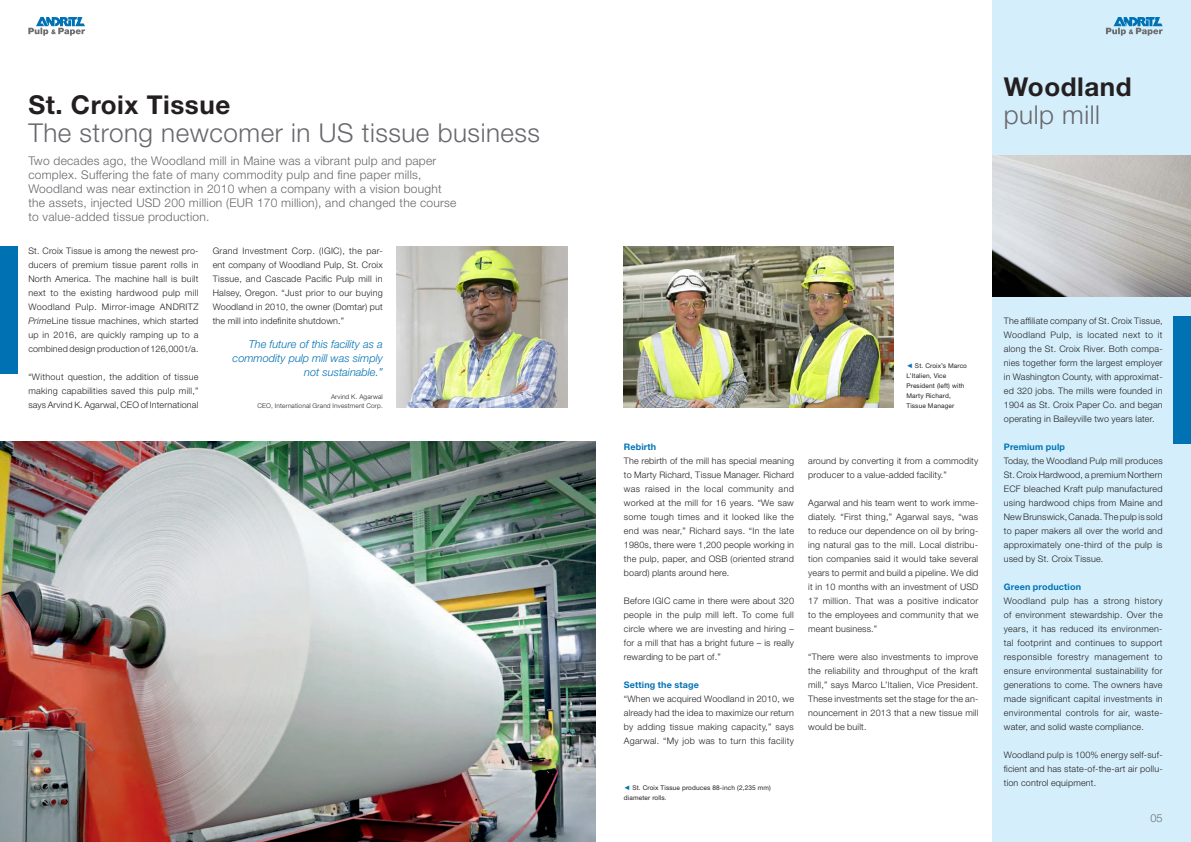
<style>
.page{position:relative;width:1191px;height:842px;background:#fff}
.page>*{position:absolute;margin:0;border:0;box-sizing:border-box;transform-origin:0 0}
.t1{font:300 26px "Helvetica Neue";letter-spacing:.02em;color:#68676c}
.t2{font:700 26px "Helvetica Neue";letter-spacing:.02em;color:#231f20}
.t3{font:300 12px/14px "Helvetica Neue";letter-spacing:.02em;color:#68676c}
.t4{font:italic 300 11px/14px "Helvetica Neue";color:#0072b4;text-align:right}
.t5{font:300 11px "Helvetica Neue";color:#6c6d70}
.t6{font:300 9px/14px "Helvetica Neue";letter-spacing:.02em;color:#231f20;text-align:justify}
.t7{font:700 9px "Helvetica Neue";letter-spacing:.02em;color:#0072b4}
.t8{font:6.5px/10px "Helvetica Neue";letter-spacing:.02em;color:#231f20}
.t9{font:300 6.5px/9px "Helvetica Neue";letter-spacing:.025em;color:#231f20;text-align:right}
.s1{font-style:italic}
.s2{font-family:"Arial Narrow";color:#0072b4}
</style>
<div class="page">
<svg style="left:28px;top:17px;width:57px;height:19px"></svg>
<div style="left:0;top:246px;width:17px;height:128px;background:#0072b4"></div>
<img style="left:0;top:442px;width:595px;height:400px">
<div style="left:992px;top:0;width:199px;height:842px;background:#d4effb"></div>
<div style="left:1174px;top:317px;width:17px;height:127px;background:#0072b4"></div>
<img style="left:992px;top:156px;width:199px;height:141px">
<img style="left:397px;top:247px;width:170px;height:161px">
<img style="left:624px;top:247px;width:269px;height:161px">
<svg style="left:1106px;top:17px;width:56px;height:19px"></svg>
<h1 class="t2" style="left:28px;top:88px;width:203px">St. Croix Tissue</h1>
<h1 class="t1" style="left:28px;top:117px;width:513px">The strong newcomer in US tissue business</h1>
<p class="t3" style="left:28px;top:154px;width:429px">Two decades ago, the Woodland mill in Maine was a vibrant pulp and paper complex. Suffering the fate of many commodity pulp and fine paper mills, Woodland was near extinction in 2010 when a company with a vision bought the assets, injected USD 200 million (EUR 170 million), and changed the course to value-added tissue production.</p>
<p class="t6" style="left:28px;top:243px;width:172px">St. Croix Tissue is among the newest pro&shy;ducers of premium tissue parent rolls in North America. The machine hall is built next to the existing hardwood pulp mill Woodland Pulp. Mirror-image ANDRITZ <span class="s1">Prime</span>Line tissue machines, which started up in 2016, are quickly ramping up to a combined design production of 126,000 t/a.</p>
<p class="t6" style="left:28px;top:369px;width:172px">“Without question, the addition of tissue making capabilities saved this pulp mill,” says Arvind K. Agarwal, CEO of International</p>
<p class="t6" style="left:213px;top:243px;width:172px">Grand Investment Corp. (IGIC), the par&shy;ent company of Woodland Pulp, St. Croix Tissue, and Cascade Pacific Pulp mill in Halsey, Oregon. “Just prior to our buying Woodland in 2010, the owner (Domtar) put the mill into indefinite shutdown.”</p>
<p class="t4" style="left:233px;top:337px;width:152px">The future of this facility as a commodity pulp mill was simply not sustainable.”</p>
<p class="t9" style="left:257px;top:392px;width:127px">Arvind K. Agarwal<br>CEO, International Grand Investment Corp.</p>
<h1 class="t2" style="left:1003px;top:71px;width:129px">Woodland</h1>
<h1 class="t1" style="left:1003px;top:99px;width:98px">pulp mill</h1>
<p class="t7" style="left:624px;top:441px;width:34px">Rebirth</p>
<p class="t6" style="left:624px;top:453px;width:172px">The rebirth of the mill has special meaning to Marty Richard, Tissue Manager. Richard was raised in the local community and worked at the mill for 16 years. “We saw some tough times and it looked like the end was near,” Richard says. “In the late 1980s, there were 1,200 people working in the pulp, paper, and OSB (oriented strand board) plants around here.</p>
<p class="t6" style="left:624px;top:593px;width:172px">Before IGIC came in there were about 320 people in the pulp mill left. To come full circle where we are investing and hiring – for a mill that has a bright future – is really rewarding to be part of.”</p>
<p class="t7" style="left:624px;top:679px;width:77px">Setting the stage</p>
<p class="t6" style="left:624px;top:691px;width:172px">“When we acquired Woodland in 2010, we already had the idea to maximize our return by adding tissue making capacity,” says Agarwal. “My job was to turn this facility</p>
<p class="t8" style="left:906px;top:361px;width:62px"><span class="s2">◄</span> St. Croix’s Marco<br>L’Italien, Vice<br>President (left) with<br>Marty Richard,<br>Tissue Manager</p>
<p class="t6" style="left:808px;top:454px;width:172px">around by converting it from a commodity producer to a value-added facility.”</p>
<p class="t6" style="left:808px;top:496px;width:172px">Agarwal and his team went to work imme&shy;diately. “First thing,” Agarwal says, “was to reduce our dependence on oil by bring&shy;ing natural gas to the mill. Local distribu&shy;tion companies said it would take several years to permit and build a pipeline. We did it in 10 months with an investment of USD 17 million. That was a positive indicator to the employees and community that we meant business.”</p>
<p class="t6" style="left:808px;top:650px;width:172px">“There were also investments to improve the reliability and throughput of the kraft mill,” says Marco L’Italien, Vice President.<br>These investments set the stage for the an&shy;nouncement in 2013 that a new tissue mill would be built.</p>
<p class="t8" style="left:624px;top:782px;width:149px"><span class="s2">◄</span> St. Croix Tissue produces 88-inch (2,235 mm) diameter rolls.</p>
<p class="t6" style="left:1003px;top:313px;width:160px">The affiliate company of St. Croix Tissue, Woodland Pulp, is located next to it along the St. Croix River. Both compa&shy;nies together form the largest employer in Washington County, with approximat&shy;ed 320 jobs. The mills were founded in 1904 as St. Croix Paper Co. and began operating in Baileyville two years later.</p>
<p class="t7" style="left:1003px;top:441px;width:63px">Premium pulp</p>
<p class="t6" style="left:1003px;top:453px;width:160px">Today, the Woodland Pulp mill produces St. Croix Hardwood, a premium Northern ECF bleached Kraft pulp manufactured using hardwood chips from Maine and New Brunswick, Canada. The pulp is sold to paper makers all over the world and approximately one-third of the pulp is used by St. Croix Tissue.</p>
<p class="t7" style="left:1003px;top:581px;width:79px">Green production</p>
<p class="t6" style="left:1003px;top:593px;width:160px">Woodland pulp has a strong history of environment stewardship. Over the years, it has reduced its environmen&shy;tal footprint and continues to support responsible forestry management to ensure environmental sustainability for generations to come. The owners have made significant capital investments in environmental controls for air, waste&shy;water, and solid waste compliance.</p>
<p class="t6" style="left:1003px;top:747px;width:160px">Woodland pulp is 100% energy self-suf&shy;ficient and has state-of-the-art air pollu&shy;tion control equipment.</p>
<p class="t5" style="left:1150px;top:811px;width:14px">05</p>
</div>
